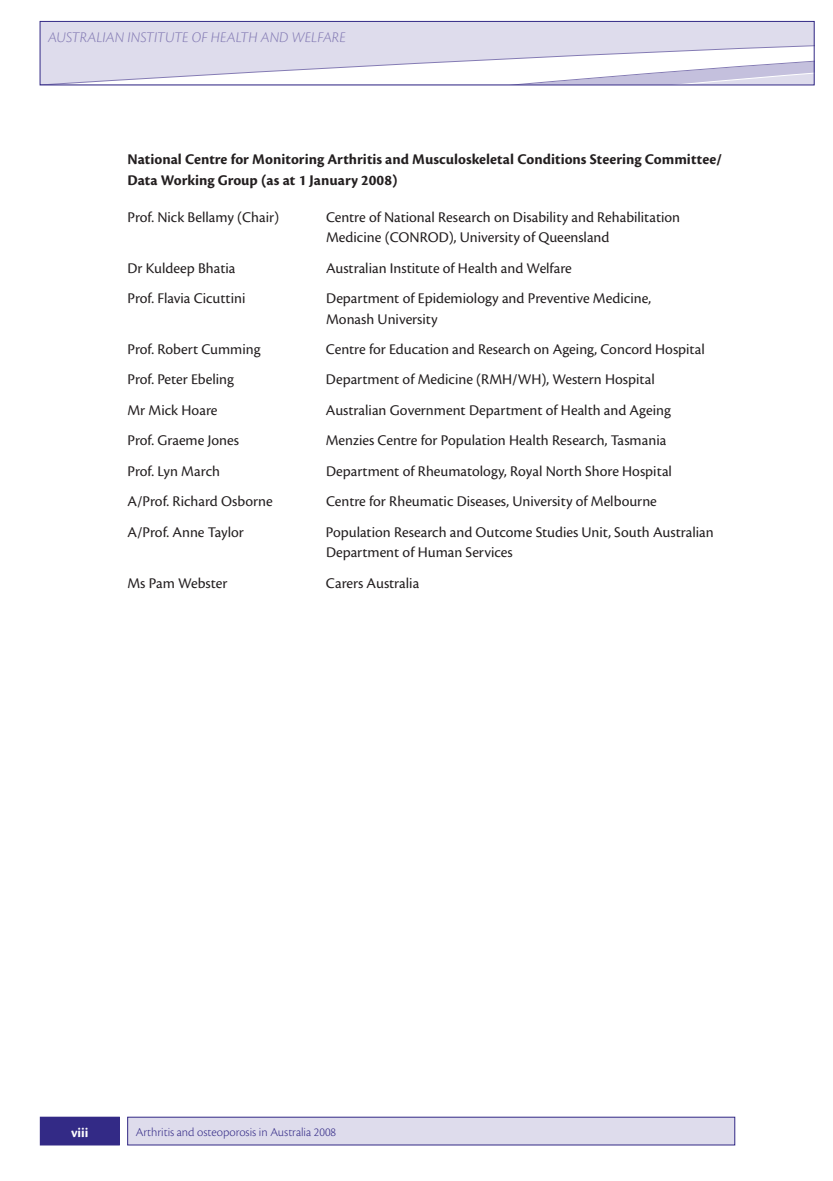
<style>
.page{position:relative;width:833px;height:1181px;background:#fff}
.page>*{position:absolute;margin:0;border:0;box-sizing:border-box;transform-origin:0 0}
.t1{font:15.45px/20.2px "Cronos Pro";color:#231f20}
.t2{font:700 15.45px/20.2px "Cronos Pro";color:#231f20}
.t3{font:italic 300 15.45px "Cronos Pro";letter-spacing:-.005em;color:#847bb4}
.t4{font:700 13.95px "Cronos Pro";color:#fff}
.t5{font:300 12.6px "Cronos Pro";color:#332a86}
</style>
<div class="page">
<div style="left:40px;top:21px;width:774px;height:64px;background:#dedcec"></div>
<svg style="left:65px;top:45px;width:747px;height:38px"></svg>
<div style="left:40px;top:21px;width:774px;height:64px;border:1px solid #332a86"></div>
<div style="left:128px;top:1117px;width:607px;height:27px;background:#dedcec"></div>
<div style="left:127px;top:1117px;width:608px;height:28px;border:1px solid #332a86"></div>
<div style="left:40px;top:1117px;width:79px;height:27px;background:#332a86"></div>
<div style="left:40px;top:1117px;width:80px;height:28px;border:1px solid #332a86"></div>
<p class="t3" style="left:48px;top:28px;width:299px">AUSTRALIAN INSTITUTE OF HEALTH AND WELFARE</p>
<p class="t2" style="left:127px;top:150px;width:596px">National Centre for Monitoring Arthritis and Musculoskeletal Conditions Steering Committee/<br>Data Working Group (as at 1 January 2008)</p>
<p class="t1" style="left:127px;top:208px;width:153px">Prof. Nick Bellamy (Chair)</p>
<p class="t1" style="left:326px;top:208px;width:356px">Centre of National Research on Disability and Rehabilitation<br>Medicine (CONROD), University of Queensland</p>
<p class="t1" style="left:127px;top:259px;width:109px">Dr Kuldeep Bhatia</p>
<p class="t1" style="left:326px;top:259px;width:247px">Australian Institute of Health and Welfare</p>
<p class="t1" style="left:127px;top:289px;width:119px">Prof. Flavia Cicuttini</p>
<p class="t1" style="left:326px;top:289px;width:327px">Department of Epidemiology and Preventive Medicine,<br>Monash University</p>
<p class="t1" style="left:127px;top:340px;width:135px">Prof. Robert Cumming</p>
<p class="t1" style="left:326px;top:340px;width:380px">Centre for Education and Research on Ageing, Concord Hospital</p>
<p class="t1" style="left:127px;top:370px;width:108px">Prof. Peter Ebeling</p>
<p class="t1" style="left:326px;top:370px;width:330px">Department of Medicine (RMH/WH), Western Hospital</p>
<p class="t1" style="left:127px;top:401px;width:92px">Mr Mick Hoare</p>
<p class="t1" style="left:326px;top:401px;width:346px">Australian Government Department of Health and Ageing</p>
<p class="t1" style="left:127px;top:431px;width:113px">Prof. Graeme Jones</p>
<p class="t1" style="left:326px;top:431px;width:342px">Menzies Centre for Population Health Research, Tasmania</p>
<p class="t1" style="left:127px;top:462px;width:94px">Prof. Lyn March</p>
<p class="t1" style="left:326px;top:462px;width:347px">Department of Rheumatology, Royal North Shore Hospital</p>
<p class="t1" style="left:127px;top:492px;width:147px">A/Prof. Richard Osborne</p>
<p class="t1" style="left:326px;top:492px;width:332px">Centre for Rheumatic Diseases, University of Melbourne</p>
<p class="t1" style="left:127px;top:523px;width:118px">A/Prof. Anne Taylor</p>
<p class="t1" style="left:326px;top:523px;width:389px">Population Research and Outcome Studies Unit, South Australian<br>Department of Human Services</p>
<p class="t1" style="left:127px;top:573px;width:102px">Ms Pam Webster</p>
<p class="t1" style="left:326px;top:573px;width:95px">Carers Australia</p>
<p class="t4" style="left:71px;top:1125px;width:19px">viii</p>
<p class="t5" style="left:136px;top:1126px;width:202px">Arthritis and osteoporosis in Australia 2008</p>
</div>
